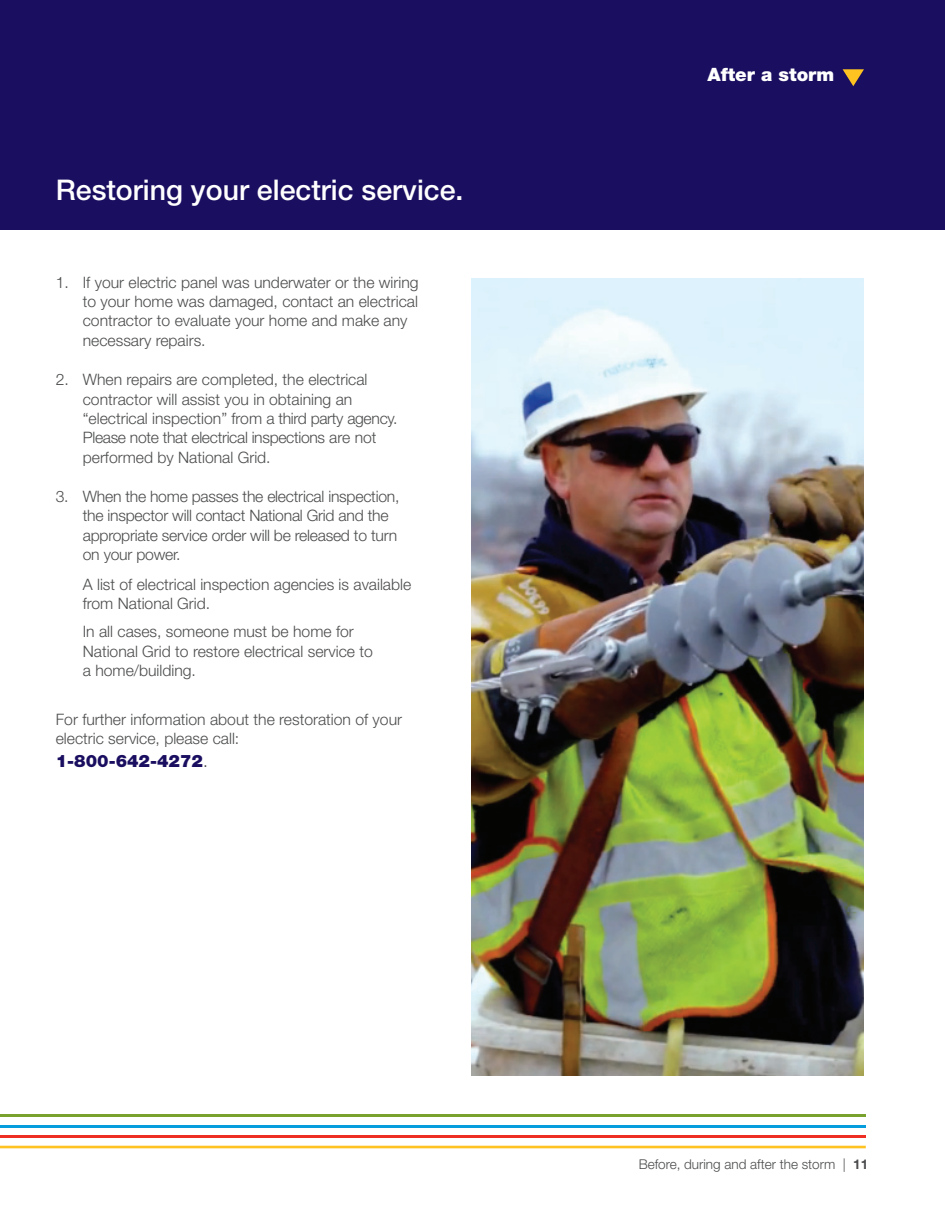
<style>
.page{position:relative;width:945px;height:1215px;background:#fff}
.page>*{position:absolute;margin:0;border:0;box-sizing:border-box;transform-origin:0 0}
.t1{font:500 28.5px "Helvetica Neue";color:#fff}
.t2{font:900 18.45px "Helvetica Neue LT Std";color:#fff}
.t3{font:900 17.25px "Helvetica Neue LT Std";color:#1a0e60}
.t4{font:300 15.75px/19.4px "Helvetica Neue";color:#4b4c4d}
.t5{font:300 13.5px "Helvetica Neue";color:#4b4c4d}
.s1{font-family:"Helvetica Neue";font-weight:300;color:#4b4c4d}
.s2{font-family:"Helvetica Neue LT Std";font-weight:700}
</style>
<div class="page">
<div style="left:0;top:0;width:945px;height:230px;background:#1a0e60"></div>
<hr style="left:0;top:1114px;width:866px;height:3px;background:#78a22d">
<hr style="left:0;top:1146px;width:866px;height:2px;background:#fec221">
<hr style="left:0;top:1125px;width:866px;height:2px;background:#069ddc">
<hr style="left:0;top:1135px;width:866px;height:3px;background:#ee2e22">
<svg style="left:843px;top:69px;width:21px;height:17px"></svg>
<img style="left:472px;top:278px;width:392px;height:798px">
<h1 class="t1" style="left:56px;top:173px;width:409px">Restoring your electric service.</h1>
<p class="t4" style="left:83px;top:272px;width:337px;text-indent:-27px">1. If your electric panel was underwater or the wiring to your home was damaged, contact an electrical contractor to evaluate your home and make any necessary repairs.</p>
<p class="t4" style="left:83px;top:370px;width:316px;text-indent:-27px">2. When repairs are completed, the electrical contractor will assist you in obtaining an “electrical inspection” from a third party agency.<br>Please note that electrical inspections are not performed by National Grid.</p>
<p class="t4" style="left:83px;top:486px;width:318px;text-indent:-27px">3. When the home passes the electrical inspection, the inspector will contact National Grid and the appropriate service order will be released to turn on your power.</p>
<p class="t4" style="left:83px;top:574px;width:330px">A list of electrical inspection agencies is available from National Grid.</p>
<p class="t4" style="left:83px;top:622px;width:292px">In all cases, someone must be home for<br>National Grid to restore electrical service to a home/building.</p>
<p class="t4" style="left:56px;top:709px;width:348px">For further information about the restoration of your electric service, please call:</p>
<p class="t3" style="left:56px;top:750px;width:153px">1-800-642-4272<span class="s1">.</span></p>
<p class="t2" style="left:707px;top:63px;width:128px">After a storm</p>
<p class="t5" style="left:639px;top:1156px;width:231px">Before, during and after the storm | <span class="s2">11</span></p>
</div>
